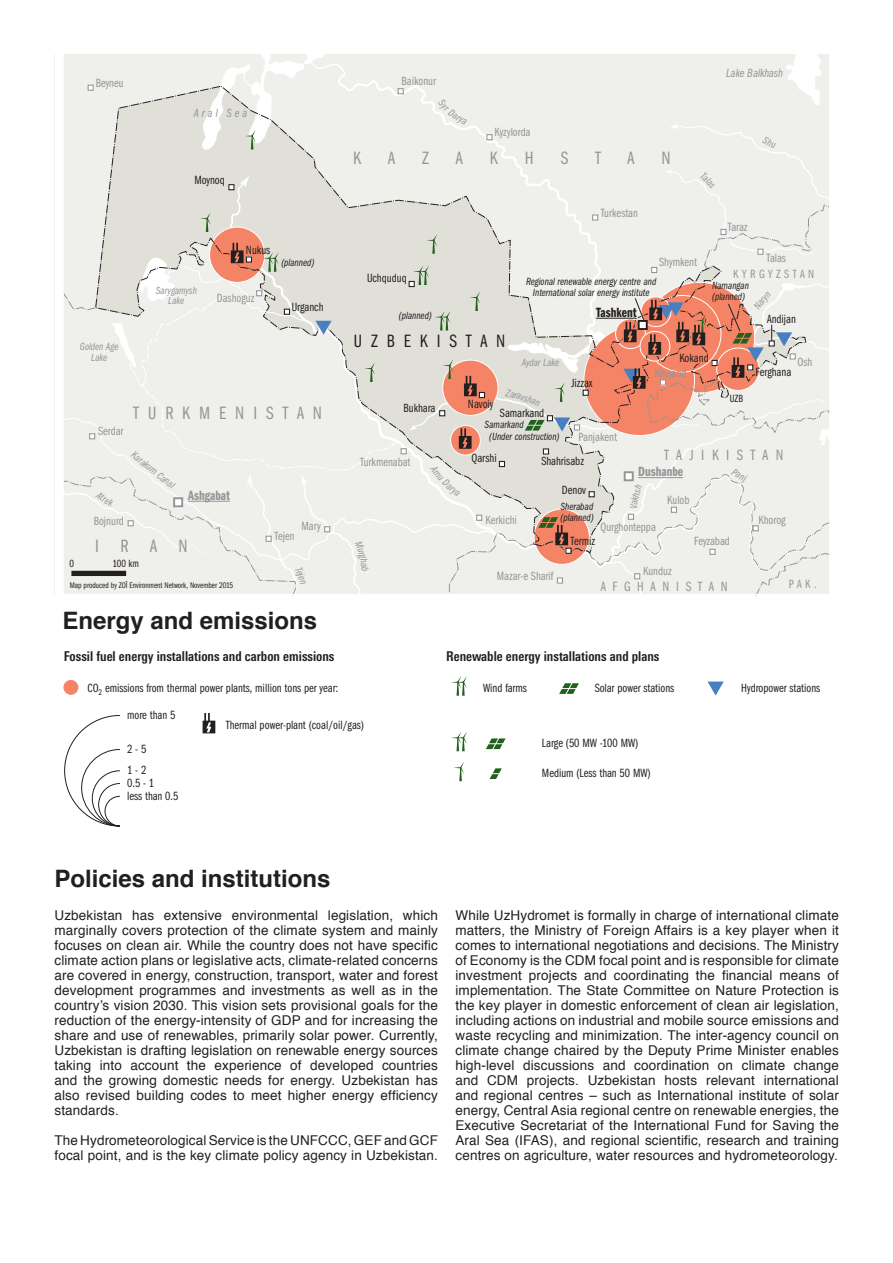
<style>
.page{position:relative;width:893px;height:1263px;background:#fff}
.page>*{position:absolute;margin:0;border:0;box-sizing:border-box;transform-origin:0 0}
.t1{font:700 24px "Helvetica";color:#231f20}
.t2{font:18px "Franklin Gothic Book Cmp ITC";letter-spacing:.5em;color:#939598}
.t3{font:18px "Franklin Gothic Book Cmp ITC";letter-spacing:.5em;color:#231f20}
.t4{font:15px "Franklin Gothic Book Cmp ITC";letter-spacing:.48em;color:#939598}
.t5{font:13.5px/15px "Helvetica";letter-spacing:.01em;color:#231f20;text-align:justify}
.t6{font:700 condensed 13.5px "Univers Next Pro";color:#231f20}
.t7{font:13.5px "Franklin Gothic Demi Cmp ITC";color:#939598}
.t8{font:13.5px "Franklin Gothic Book Cmp ITC";letter-spacing:.495em;color:#939598}
.t9{font:13.5px "Franklin Gothic Demi Cmp ITC";color:#231f20}
.t10{font:12px/12.8px "Franklin Gothic Book Cmp ITC";color:#231f20}
.t11{font:12px/14.1px "Franklin Gothic Book Cmp ITC";color:#939598}
.t12{font:italic 12px "Franklin Gothic Book Cmp ITC";color:#939598}
.t13{font:italic 10.5px/10.5px "Franklin Gothic Book Cmp ITC";color:#231f20}
.t14{font:italic 10.5px/10.5px "Franklin Gothic Book Cmp ITC";color:#939598;text-align:center}
.t15{font:10.5px "Franklin Gothic Book Cmp ITC";color:#231f20}
.t16{font:8.25px "Franklin Gothic Book Cmp ITC";color:#231f20}
.s1{color:#231f20}
</style>
<div class="page">
<svg style="left:451px;top:676px;width:16px;height:20px"></svg>
<svg style="left:559px;top:683px;width:20px;height:11px"></svg>
<svg style="left:707px;top:681px;width:17px;height:15px"></svg>
<svg style="left:203px;top:713px;width:12px;height:20px"></svg>
<svg style="left:451px;top:732px;width:16px;height:19px"></svg>
<svg style="left:486px;top:738px;width:20px;height:11px"></svg>
<svg style="left:454px;top:762px;width:10px;height:19px"></svg>
<svg style="left:490px;top:768px;width:12px;height:11px"></svg>
<svg style="left:64px;top:715px;width:56px;height:112px"></svg>
<div style="left:63px;top:680px;width:15px;height:15px;background:#f48465;border-radius:50%"></div>
<svg style="left:63px;top:54px;width:767px;height:540px;background:#e9e3dd"></svg>
<p class="t11" style="left:96px;top:76px;width:29px">Beyneu</p>
<p class="t12" style="left:194px;top:106px;width:55px">Aral Sea</p>
<p class="t10" style="left:194px;top:174px;width:32px">Moynoq</p>
<p class="t14" style="left:80px;top:342px;width:40px">Golden Age<br>Lake</p>
<p class="t14" style="left:156px;top:285px;width:43px">Sarygamysh<br>Lake</p>
<p class="t10" style="left:246px;top:243px;width:26px">Nukus</p>
<p class="t11" style="left:217px;top:291px;width:39px">Dashoguz</p>
<p class="t13" style="left:281px;top:258px;width:35px">(planned)</p>
<p class="t10" style="left:292px;top:301px;width:33px">Urganch</p>
<p class="t11" style="left:98px;top:424px;width:27px">Serdar</p>
<p class="t2" style="left:133px;top:402px;width:190px">TURKMENISTAN</p>
<p class="t14" style="left:136px;top:450px;width:54px;rotate:38deg">Karakum Canal</p>
<p class="t11" style="left:94px;top:514px;width:32px">Bojnurd</p>
<p class="t7" style="left:188px;top:487px;width:43px">Ashgabat</p>
<p class="t2" style="left:95px;top:535px;width:94px">IRAN</p>
<p class="t15" style="left:70px;top:557px;width:6px">0</p>
<p class="t15" style="left:112px;top:557px;width:28px">100 km</p>
<p class="t16" style="left:70px;top:580px;width:165px">Map produced by ZOÏ Environment Network, November 2015</p>
<p class="t15" style="left:70px;top:577px;width:6px">0</p>
<p class="t15" style="left:112px;top:577px;width:28px">100 km</p>
<p class="t11" style="left:275px;top:529px;width:22px">Tejen</p>
<p class="t11" style="left:301px;top:519px;width:21px">Mary</p>
<p class="t1" style="left:63px;top:601px;width:256px">Energy and emissions</p>
<p class="t11" style="left:402px;top:74px;width:36px">Baikonur</p>
<p class="t11" style="left:495px;top:125px;width:37px">Kyzylorda</p>
<p class="t2" style="left:353px;top:147px;width:9px">K</p>
<p class="t2" style="left:388px;top:147px;width:9px">A</p>
<p class="t2" style="left:422px;top:147px;width:8px">Z</p>
<p class="t2" style="left:456px;top:147px;width:9px">A</p>
<p class="t2" style="left:490px;top:147px;width:9px">K</p>
<p class="t2" style="left:525px;top:147px;width:10px">H</p>
<p class="t2" style="left:561px;top:147px;width:9px">S</p>
<p class="t2" style="left:595px;top:147px;width:7px">T</p>
<p class="t2" style="left:627px;top:147px;width:9px">A</p>
<p class="t2" style="left:661px;top:147px;width:11px">N</p>
<p class="t12" style="left:726px;top:66px;width:58px">Lake Balkhash</p>
<p class="t10" style="left:367px;top:272px;width:41px">Uchquduq</p>
<p class="t13" style="left:399px;top:310px;width:35px">(planned)</p>
<p class="t13" style="left:399px;top:330px;width:35px">(planned)</p>
<p class="t3" style="left:354px;top:331px;width:153px">UZBEKISTAN</p>
<p class="t11" style="left:601px;top:206px;width:39px">Turkestan</p>
<p class="t11" style="left:659px;top:255px;width:39px">Shymkent</p>
<p class="t13" style="left:526px;top:277px;width:132px;text-align:center">Regional renewable energy centre and<br>International solar energy institute</p>
<p class="t9" style="left:596px;top:304px;width:42px">Tashkent</p>
<p class="t11" style="left:728px;top:220px;width:21px">Taraz</p>
<p class="t11" style="left:766px;top:252px;width:21px">Talas</p>
<p class="t11" style="left:733px;top:267px;width:82px">KYRGYZSTAN</p>
<p class="t11" style="left:766px;top:271px;width:21px">Talas</p>
<p class="t13" style="left:712px;top:281px;width:38px">Namangan (planned)</p>
<p class="t10" style="left:767px;top:313px;width:30px">Andĳan</p>
<p class="t10" style="left:404px;top:401px;width:33px">Bukhara</p>
<p class="t11" style="left:360px;top:455px;width:52px">Turkmenabat</p>
<p class="t14" style="left:522px;top:357px;width:39px">Aydar Lake</p>
<p class="t10" style="left:468px;top:398px;width:27px">Navoiy</p>
<p class="t10" style="left:500px;top:406px;width:46px">Samarkand</p>
<p class="t10" style="left:468px;top:418px;width:27px">Navoiy</p>
<p class="t13" style="left:485px;top:419px;width:41px">Samarkand</p>
<p class="t10" style="left:500px;top:426px;width:46px">Samarkand</p>
<p class="t13" style="left:489px;top:431px;width:72px">(Under construction)</p>
<p class="t10" style="left:571px;top:377px;width:23px">Jizzax</p>
<p class="t11" style="left:579px;top:430px;width:40px">Panjakent</p>
<p class="t10" style="left:471px;top:452px;width:27px">Qarshi</p>
<p class="t10" style="left:541px;top:455px;width:44px">Shahrisabz</p>
<p class="t11" style="left:654px;top:351px;width:56px;text-indent:25px"><span class="s1">Kokand<br></span>Khujand</p>
<p class="t15" style="left:730px;top:392px;width:15px">UZB</p>
<p class="t11" style="left:798px;top:355px;width:16px">Osh</p>
<p class="t10" style="left:756px;top:365px;width:37px">Ferghana</p>
<p class="t4" style="left:664px;top:446px;width:121px">TAJIKISTAN</p>
<p class="t7" style="left:638px;top:464px;width:46px">Dushanbe</p>
<p class="t11" style="left:486px;top:513px;width:33px">Kerkichi</p>
<p class="t10" style="left:562px;top:484px;width:26px">Denov</p>
<p class="t13" style="left:561px;top:501px;width:35px">Sherabad (planned)</p>
<p class="t10" style="left:562px;top:504px;width:26px">Denov</p>
<p class="t11" style="left:600px;top:520px;width:57px">Qurghonteppa</p>
<p class="t13" style="left:561px;top:532px;width:35px">(planned)</p>
<p class="t10" style="left:570px;top:535px;width:26px">Termiz</p>
<p class="t11" style="left:667px;top:493px;width:24px">Kulob</p>
<p class="t11" style="left:694px;top:534px;width:37px">Feyzabad</p>
<p class="t11" style="left:497px;top:569px;width:58px">Mazar-e Sharif</p>
<p class="t11" style="left:643px;top:564px;width:30px">Kunduz</p>
<p class="t8" style="left:601px;top:579px;width:128px">AFGHANISTAN</p>
<p class="t11" style="left:643px;top:584px;width:30px">Kunduz</p>
<p class="t11" style="left:758px;top:513px;width:29px">Khorog</p>
<p class="t11" style="left:789px;top:577px;width:29px">PAK.</p>
<p class="t6" style="left:64px;top:649px;width:272px">Fossil fuel energy installations and carbon emissions</p>
<p class="t10" style="left:88px;top:682px;width:252px">CO<sub>2</sub> emissions from thermal power plants, million tons per year:</p>
<p class="t10" style="left:127px;top:708px;width:50px">more than 5</p>
<p class="t10" style="left:226px;top:718px;width:140px">Thermal power-plant (coal/oil/gas)</p>
<p class="t6" style="left:446px;top:649px;width:215px">Renewable energy installations and plans</p>
<p class="t10" style="left:483px;top:682px;width:45px">Wind farms</p>
<p class="t10" style="left:595px;top:682px;width:81px">Solar power stations</p>
<p class="t10" style="left:741px;top:682px;width:80px">Hydropower stations</p>
<p class="t10" style="left:542px;top:736px;width:98px">Large (50 MW -100 MW)</p>
<p class="t10" style="left:127px;top:742px;width:21px">2 - 5</p>
<p class="t10" style="left:127px;top:776px;width:53px">0.5 - 1<br>less than 0.5</p>
<p class="t10" style="left:127px;top:744px;width:21px">1 2</p>
<p class="t10" style="left:127px;top:764px;width:21px">1 - 2</p>
<p class="t10" style="left:542px;top:766px;width:110px">Medium (Less than 50 MW)</p>
<p class="t1" style="left:54px;top:859px;width:278px">Policies and institutions</p>
<p class="t5" style="left:54px;top:908px;width:385px">Uzbekistan has extensive environmental legislation, which marginally covers protection of the climate system and mainly focuses on clean air. While the country does not have specific climate action plans or legislative acts, climate-related concerns are covered in energy, construction, transport, water and forest development programmes and investments as well as in the country’s vision 2030. This vision sets provisional goals for the reduction of the energy-intensity of GDP and for increasing the share and use of renewables, primarily solar power. Currently, Uzbekistan is drafting legislation on renewable energy sources taking into account the experience of developed countries and the growing domestic needs for energy. Uzbekistan has also revised building codes to meet higher energy efficiency standards.</p>
<p class="t5" style="left:54px;top:1133px;width:385px">The Hydrometeorological Service is the UNFCCC, GEF and GCF focal point, and is the key climate policy agency in Uzbekistan.</p>
<p class="t5" style="left:455px;top:908px;width:385px">While UzHydromet is formally in charge of international climate matters, the Ministry of Foreign Affairs is a key player when it comes to international negotiations and decisions. The Ministry of Economy is the CDM focal point and is responsible for climate investment projects and coordinating the financial means of implementation. The State Committee on Nature Protection is the key player in domestic enforcement of clean air legislation, including actions on industrial and mobile source emissions and waste recycling and minimization. The inter-agency council on climate change chaired by the Deputy Prime Minister enables high-level discussions and coordination on climate change and CDM projects. Uzbekistan hosts relevant international and regional centres – such as International institute of solar energy, Central Asia regional centre on renewable energies, the Executive Secretariat of the International Fund for Saving the Aral Sea (IFAS), and regional scientific, research and training centres on agriculture, water resources and hydrometeorology.</p>
</div>
